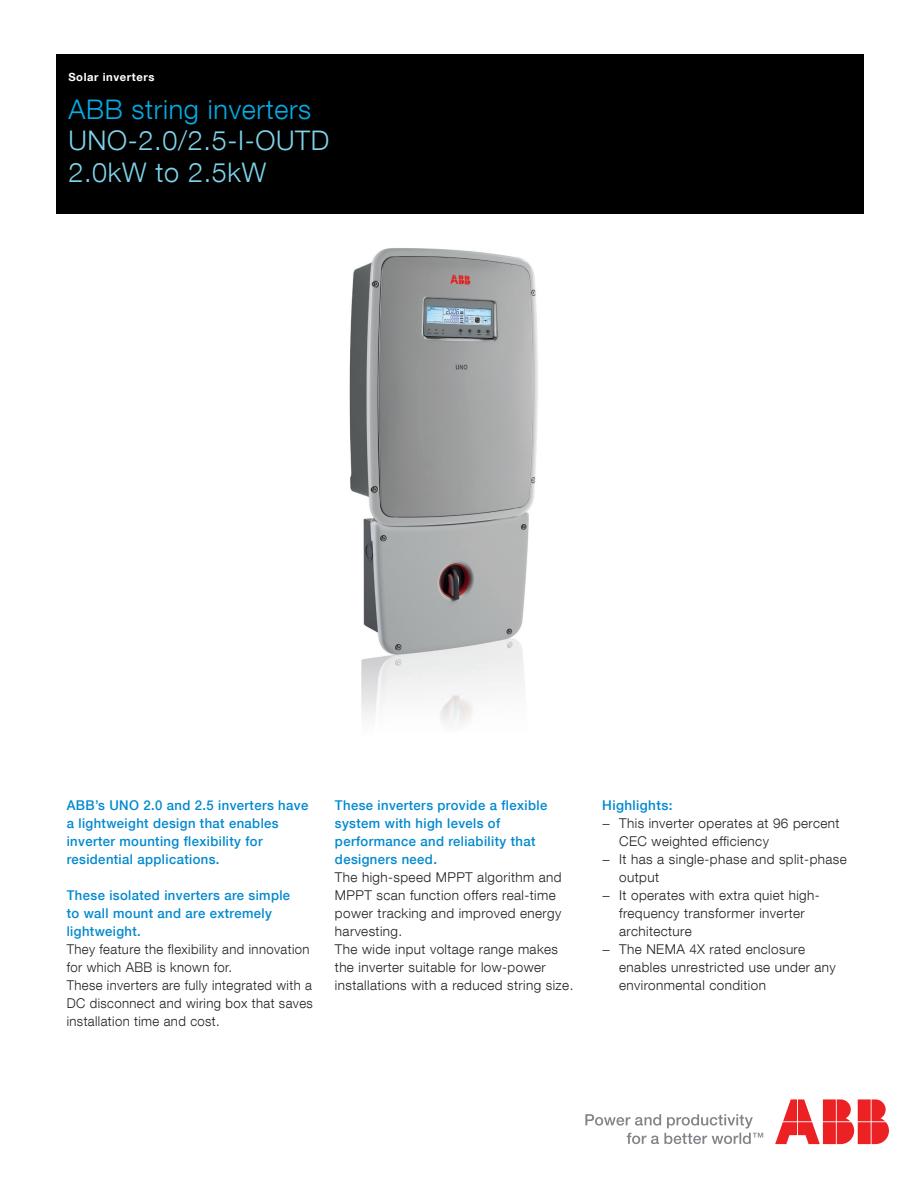
<style>
.page{position:relative;width:918px;height:1188px;background:#fff}
.page>*{position:absolute;margin:0;border:0;box-sizing:border-box;transform-origin:0 0}
.Smaller_cover_title{font:300 27px "ABB Neue Helvetica";letter-spacing:.025em;color:#7fd3eb}
.Smaller_cover_title-2{font:300 27px "ABB Neue Helvetica";letter-spacing:.025em;color:#03ade5}
.Title_for_body_text{font:300 13.5px/18px "ABB Neue Helvetica";letter-spacing:.03em;color:#231f20}
.Bodytext{font:500 13.5px/18px "ABB Neue Helvetica";letter-spacing:.03em;color:#0089cf}
.Bodytext-2{font:300 13.5px/18px "ABB Neue Helvetica";letter-spacing:.03em;color:#231f20}
.Document_name{font:700 11.25px "ABB Neue Helvetica";letter-spacing:.05em;color:#fff}
.s1{font-family:"Myriad Pro";font-weight:400}
</style>
<div class="page">
<div style="left:57px;top:54px;width:807px;height:159px;background:#000"></div>
<img style="left:349px;top:248px;width:189px;height:476px">
<svg style="left:585px;top:1114px;width:178px;height:30px"></svg>
<svg style="left:775px;top:1099px;width:114px;height:45px"></svg>
<p class="Document_name" style="left:68px;top:70px;width:88px">Solar inverters</p>
<p class="Smaller_cover_title-2" style="left:68px;top:93px;width:244px">ABB string inverters</p>
<p class="Smaller_cover_title" style="left:68px;top:124px;width:263px">UNO-2.0/2.5-I-OUTD</p>
<p class="Smaller_cover_title" style="left:68px;top:156px;width:199px">2.0kW to 2.5kW</p>
<p class="Bodytext" style="left:67px;top:796px;width:243px">ABB’s UNO 2.0 and 2.5 inverters have a lightweight design that enables inverter mounting flexibility for residential applications.</p>
<p class="Bodytext" style="left:67px;top:886px;width:225px">These isolated inverters are simple to wall mount and are extremely lightweight.</p>
<p class="Bodytext-2" style="left:67px;top:940px;width:244px">They feature the flexibility and innovation for which ABB is known for.</p>
<p class="Bodytext-2" style="left:67px;top:976px;width:248px;text-align:justify">These inverters are fully integrated with a DC disconnect and wiring box that saves installation time and cost.</p>
<p class="Bodytext" style="left:335px;top:796px;width:214px">These inverters provide a flexible system with high levels of performance and reliability that designers need.</p>
<p class="Title_for_body_text" style="left:335px;top:868px;width:228px">The high-speed MPPT algorithm and<br>MPPT scan function offers real-time power tracking and improved energy harvesting.</p>
<p class="Bodytext-2" style="left:335px;top:940px;width:240px">The wide input voltage range makes the inverter suitable for low-power installations with a reduced string size.</p>
<p class="Bodytext" style="left:602px;top:796px;width:72px">Highlights:</p>
<p class="Title_for_body_text" style="left:619px;top:814px;width:222px;text-indent:-17px"><span class="s1">−</span> This inverter operates at 96 percent<br>CEC weighted efficiency</p>
<p class="Title_for_body_text" style="left:619px;top:850px;width:229px;text-indent:-17px"><span class="s1">−</span> It has a single-phase and split-phase output</p>
<p class="Title_for_body_text" style="left:619px;top:886px;width:202px;text-indent:-17px"><span class="s1">−</span> It operates with extra quiet high&shy;frequency transformer inverter architecture</p>
<p class="Title_for_body_text" style="left:619px;top:940px;width:218px;text-indent:-17px"><span class="s1">−</span> The NEMA 4X rated enclosure enables unrestricted use under any environmental condition</p>
</div>
